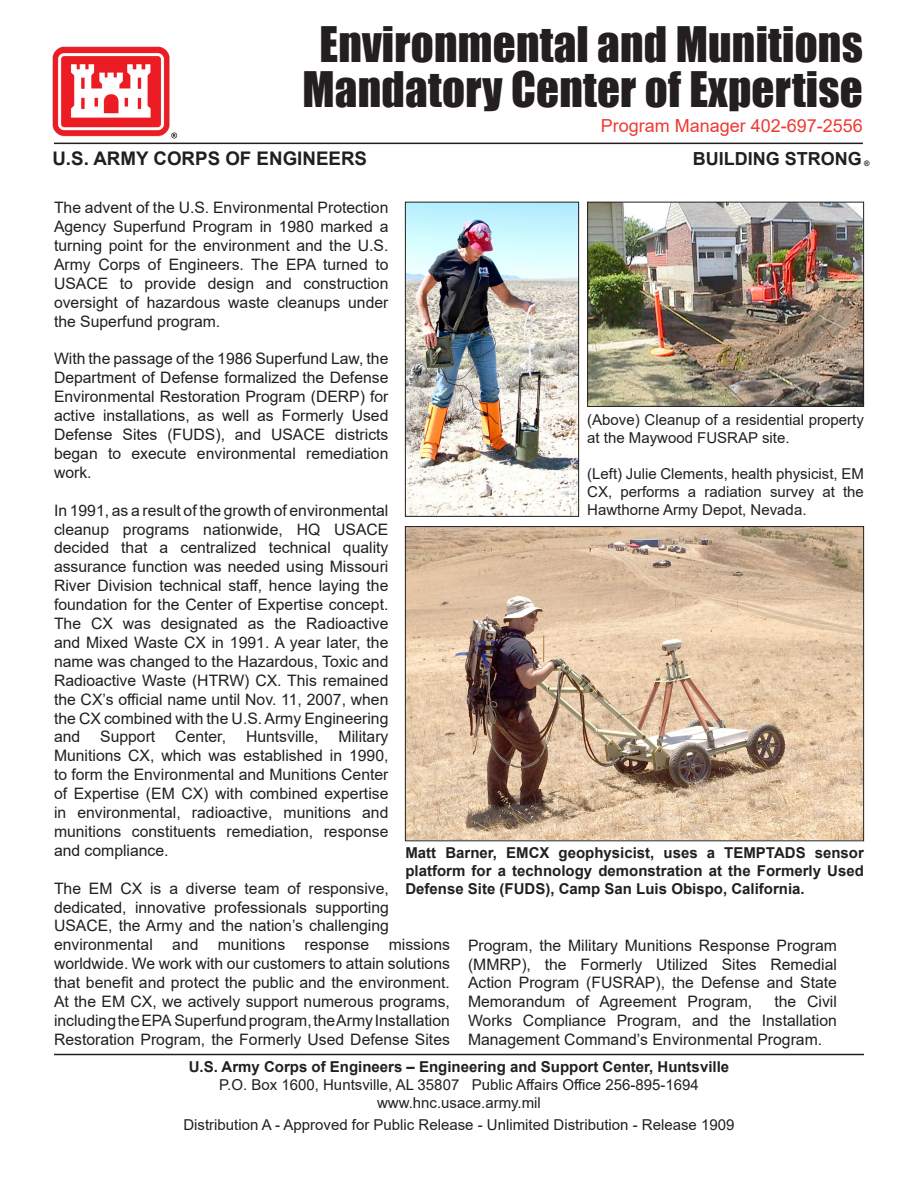
<style>
.page{position:relative;width:918px;height:1188px;background:#fff}
.page>*{position:absolute;margin:0;border:0;box-sizing:border-box;transform-origin:0 0}
.t1{font:45px/45px "Impact";letter-spacing:.005em;color:#231f20;text-align:center}
.t2{font:700 18.75px "Arial";color:#231f20}
.t3{font:18px "Arial";color:#ee3b33}
.t4{font:700 18px "Arial";color:#231f20}
.Body_text{font:15.75px/18.9px "Arial";color:#231f20;text-align:justify}
.Body_text-2{font:15px/18px "Arial";color:#231f20;text-align:center}
.Body_text-3{font:700 15px/18px "Arial";color:#231f20;text-align:justify}
.t5{font:700 7.5px "Arial";color:#231f20}
</style>
<div class="page">
<hr style="left:54px;top:1054px;width:810px;height:1px;background:#231f20">
<hr style="left:54px;top:143px;width:809px;height:1px;background:#231f20">
<img style="left:52px;top:46px;width:130px;height:99px">
<img style="left:407px;top:204px;width:170px;height:311px">
<div style="left:405px;top:202px;width:174px;height:315px;border:1px solid #231f20"></div>
<img style="left:407px;top:528px;width:455px;height:311px">
<div style="left:405px;top:526px;width:459px;height:315px;border:1px solid #231f20"></div>
<img style="left:589px;top:204px;width:273px;height:201px">
<div style="left:587px;top:202px;width:277px;height:205px;border:1px solid #231f20"></div>
<h1 class="t1" style="left:302px;top:20px;width:562px">Environmental and Munitions<br>Mandatory Center of Expertise</h1>
<p class="t3" style="left:601px;top:113px;width:264px">Program Manager 402-697-2556</p>
<p class="t2" style="left:52px;top:145px;width:316px">U.S. ARMY CORPS OF ENGINEERS</p>
<p class="t4" style="left:693px;top:146px;width:171px">BUILDING STRONG</p>
<p class="t5" style="left:864px;top:158px;width:7px">®</p>
<p class="Body_text" style="left:54px;top:198px;width:336px">The advent of the U.S. Environmental Protection Agency Superfund Program in 1980 marked a turning point for the environment and the U.S.<br>Army Corps of Engineers. The EPA turned to USACE to provide design and construction oversight of hazardous waste cleanups under the Superfund program.</p>
<p class="Body_text" style="left:54px;top:349px;width:336px">With the passage of the 1986 Superfund Law, the Department of Defense formalized the Defense Environmental Restoration Program (DERP) for active installations, as well as Formerly Used Defense Sites (FUDS), and USACE districts began to execute environmental remediation work.</p>
<p class="Body_text" style="left:54px;top:501px;width:336px">In 1991, as a result of the growth of environmental cleanup programs nationwide, HQ USACE decided that a centralized technical quality assurance function was needed using Missouri River Division technical staff, hence laying the foundation for the Center of Expertise concept.<br>The CX was designated as the Radioactive and Mixed Waste CX in 1991. A year later, the name was changed to the Hazardous, Toxic and Radioactive Waste (HTRW) CX. This remained the CX’s official name until Nov. 11, 2007, when the CX combined with the U.S. Army Engineering and</p>
<p class="Body_text-2" style="left:587px;top:411px;width:278px;text-align:left">(Above) Cleanup of a residential property at the Maywood FUSRAP site.</p>
<p class="Body_text-2" style="left:587px;top:465px;width:278px;text-align:justify">(Left) Julie Clements, health physicist, EM CX, performs a radiation survey at the Hawthorne Army Depot, Nevada.</p>
<p class="Body_text" style="left:100px;top:727px;width:57px">Support</p>
<p class="Body_text" style="left:175px;top:727px;width:52px">Center,</p>
<p class="Body_text" style="left:246px;top:727px;width:74px">Huntsville,</p>
<p class="Body_text" style="left:54px;top:727px;width:336px;text-indent:285px">Military Munitions CX, which was established in 1990, to form the Environmental and Munitions Center of Expertise (EM CX) with combined expertise in environmental, radioactive, munitions and munitions constituents remediation, response and compliance.</p>
<p class="Body_text" style="left:54px;top:879px;width:398px;text-align:left">The EM CX is a diverse team of responsive, dedicated, innovative professionals supporting USACE, the Army and the nation’s challenging environmental and munitions response missions worldwide. We work with our customers to attain solutions that benefit and protect the public and the environment.<br>At the EM CX, we actively support numerous programs, including the EPA Superfund program, the Army Installation Restoration Program, the Formerly Used Defense Sites</p>
<p class="Body_text-3" style="left:405px;top:844px;width:460px">Matt Barner, EMCX geophysicist, uses a TEMPTADS sensor platform for a technology demonstration at the Formerly Used Defense Site (FUDS), Camp San Luis Obispo, California.</p>
<p class="Body_text" style="left:468px;top:936px;width:371px">Program, the Military Munitions Response Program (MMRP), the Formerly Utilized Sites Remedial Action Program (FUSRAP), the Defense and State Memorandum of Agreement Program,</p>
<p class="Body_text" style="left:468px;top:992px;width:370px;text-indent:306px">the Civil Works Compliance Program, and the Installation Management Command’s Environmental Program.</p>
<p class="Body_text-3" style="left:189px;top:1058px;width:542px">U.S. Army Corps of Engineers – Engineering and Support Center, Huntsville</p>
<p class="Body_text-2" style="left:219px;top:1076px;width:481px">P.O. Box 1600, Huntsville, AL 35807 Public Affairs Office 256-895-1694 www.hnc.usace.army.mil</p>
<p class="Body_text-2" style="left:183px;top:1116px;width:553px">Distribution A - Approved for Public Release - Unlimited Distribution - Release 1909</p>
</div>
